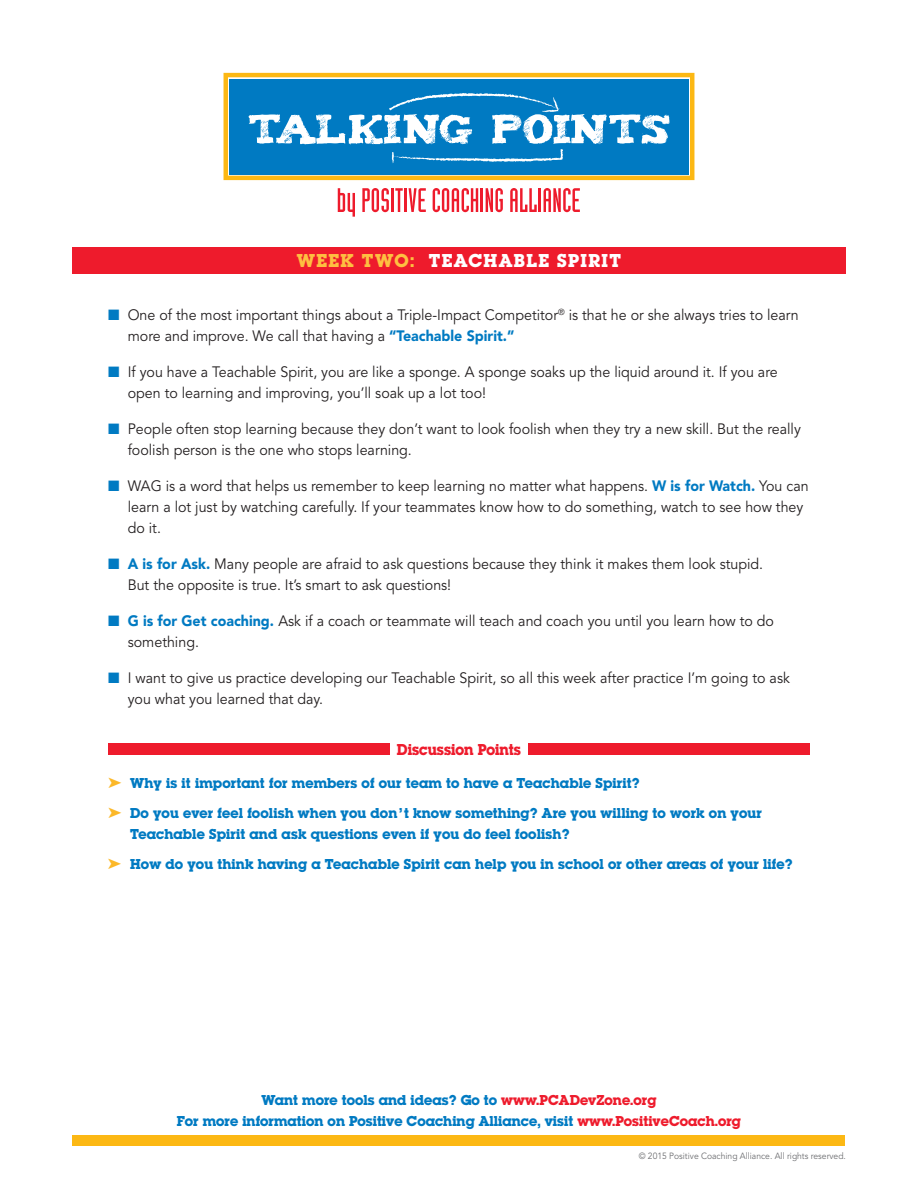
<style>
.page{position:relative;width:918px;height:1188px;background:#fff}
.page>*{position:absolute;margin:0;border:0;box-sizing:border-box;transform-origin:0 0}
.t1{font:19.5px "Lubalin Graph Bld";letter-spacing:.07em;color:#fff}
.t2{font:16.5px "Lubalin Graph Bld";color:#ee1b2c;scale:.95 1}
.t3{font:15px/21px "Avenir";color:#231f20;scale:.95 1}
.t4{font:15px/30px "Lubalin Graph Bld";letter-spacing:.01em;color:#007ac2}
.t5{font:9px "Avenir";color:#6c6d70;scale:.95 1}
.s1{color:#febf41}
.s2{color:#007ac2}
.s3{font-weight:900;color:#007ac2}
.s4{color:#fcb828}
.s5{color:#ee1b2c}
</style>
<div class="page">
<div style="left:72px;top:248px;width:774px;height:26px;background:#ee1b2c"></div>
<div style="left:224px;top:73px;width:470px;height:107px;background:#fcb814"></div>
<svg style="left:228px;top:77px;width:462px;height:99px"></svg>
<div style="left:229px;top:79px;width:459px;height:95px;background:#007ac2"></div>
<svg style="left:338px;top:188px;width:17px;height:29px"></svg>
<svg style="left:362px;top:188px;width:27px;height:24px"></svg>
<hr style="left:391px;top:188px;width:3px;height:24px;background:#ee1b2c">
<svg style="left:395px;top:188px;width:8px;height:24px"></svg>
<hr style="left:404px;top:188px;width:3px;height:24px;background:#ee1b2c">
<svg style="left:409px;top:188px;width:17px;height:24px"></svg>
<svg style="left:433px;top:188px;width:45px;height:24px"></svg>
<hr style="left:481px;top:188px;width:2px;height:24px;background:#ee1b2c">
<svg style="left:486px;top:188px;width:17px;height:24px"></svg>
<svg style="left:510px;top:188px;width:27px;height:24px"></svg>
<hr style="left:539px;top:188px;width:2px;height:24px;background:#ee1b2c">
<svg style="left:544px;top:188px;width:36px;height:24px"></svg>
<svg style="left:249px;top:93px;width:420px;height:70px"></svg>
<div style="left:73px;top:1136px;width:772px;height:10px;background:#fcb814"></div>
<div style="left:108px;top:744px;width:281px;height:11px;background:#ee1b2c"></div>
<div style="left:529px;top:744px;width:281px;height:11px;background:#ee1b2c"></div>
<h1 class="t1" style="left:297px;top:248px;width:326px"><span class="s1">WEEK TWO:</span> TEACHABLE SPIRIT</h1>
<p class="t3" style="left:128px;top:305px;width:708px;text-indent:-20px"><span class="s2">■</span> One of the most important things about a Triple-Impact Competitor<sup>®</sup> is that he or she always tries to learn more and improve. We call that having a <span class="s3">“Teachable Spirit.”</span></p>
<p class="t3" style="left:128px;top:362px;width:686px;text-indent:-20px"><span class="s2">■</span> If you have a Teachable Spirit, you are like a sponge. A sponge soaks up the liquid around it. If you are open to learning and improving, you’ll soak up a lot too!</p>
<p class="t3" style="left:128px;top:419px;width:710px;text-indent:-20px"><span class="s2">■</span> People often stop learning because they don’t want to look foolish when they try a new skill. But the really foolish person is the one who stops learning.</p>
<p class="t3" style="left:128px;top:476px;width:718px;text-indent:-20px"><span class="s2">■</span> WAG is a word that helps us remember to keep learning no matter what happens. <span class="s3">W is for Watch.</span> You can learn a lot just by watching carefully. If your teammates know how to do something, watch to see how they do it.</p>
<p class="t3" style="left:128px;top:554px;width:670px;text-indent:-20px"><span class="s2">■</span> <span class="s3">A is for Ask.</span> Many people are afraid to ask questions because they think it makes them look stupid.<br>But the opposite is true. It’s smart to ask questions!</p>
<p class="t3" style="left:128px;top:611px;width:682px;text-indent:-20px"><span class="s2">■</span> <span class="s3">G is for Get coaching.</span> Ask if a coach or teammate will teach and coach you until you learn how to do something.</p>
<p class="t3" style="left:128px;top:668px;width:699px;text-indent:-20px"><span class="s2">■</span> I want to give us practice developing our Teachable Spirit, so all this week after practice I’m going to ask you what you learned that day.</p>
<p class="t2" style="left:397px;top:738px;width:132px">Discussion Points</p>
<p class="t4" style="left:108px;top:769px;width:655px"><span class="s4">➤</span> Why is it important for members of our team to have a Teachable Spirit?<br><span class="s4">➤</span> Do you ever feel foolish when you don’t know something? Are you willing to work on your</p>
<p class="t4" style="left:108px;top:820px;width:686px;text-indent:22px">Teachable Spirit and ask questions even if you do feel foolish?<br><span class="s4">➤</span> How do you think having a Teachable Spirit can help you in school or other areas of your life?</p>
<p class="t4" style="left:177px;top:1091px;width:566px;line-height:21px;text-align:center">Want more tools and ideas? Go to <span class="s5">www.PCADevZone.org<br></span>For more information on Positive Coaching Alliance, visit <span class="s5">www.PositiveCoach.org</span></p>
<p class="t5" style="left:639px;top:1150px;width:220px">© 2015 Positive Coaching Alliance. All rights reserved.</p>
</div>
